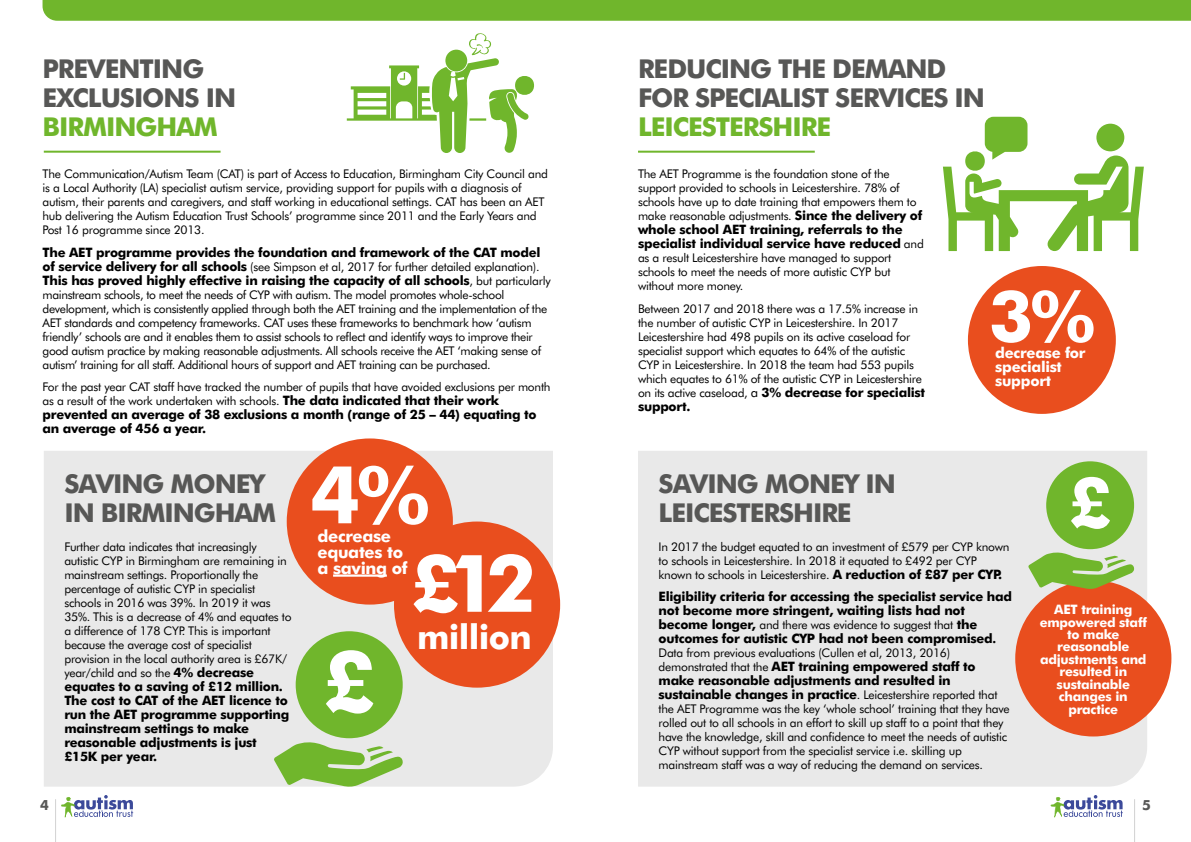
<style>
.page{position:relative;width:1191px;height:842px;background:#fff}
.page>*{position:absolute;margin:0;border:0;box-sizing:border-box;transform-origin:0 0}
.t1{font:700 85.6px "Futura BT";color:#fff}
.t2{font:700 79.8px/88.5px "Futura BT";color:#fff}
.t3{font:700 71.1px "Futura BT";color:#fff}
.t4{font:700 70.3px "Futura BT";color:#fff}
.t5{font:700 34.1px "Futura BT";letter-spacing:-.02em;color:#fff}
.t6{font:700 26px/29px "Futura BT";letter-spacing:-.04em;color:#575756}
.t7{font:700 26px "Futura BT";letter-spacing:-.04em;color:#70b62c}
.t8{font:700 16.7px/15.9px "Futura BT";letter-spacing:-.02em;color:#fff}
.t9{font:700 14.9px/14.2px "Futura BT";letter-spacing:-.02em;color:#fff}
.t10{font:700 14px "Futura BT";color:#575756}
.t11{font:700 13.1px/12.4px "Futura BT";letter-spacing:-.02em;color:#fff;text-align:center}
.t12{font:700 13px/14px "Futura BT";letter-spacing:-.02em;color:#000}
.t13{font:12px/14px "Futura BT";letter-spacing:-.02em;color:#000}
.s1{font-weight:700;font-size:13px}
.s2{font-weight:400;font-size:12px}
.s3{font-weight:400}
.s4{font-size:12px}
</style>
<div class="page">
<div style="left:44px;top:451px;width:509px;height:336px;background:#e9e9e9"></div>
<div style="left:638px;top:451px;width:509px;height:336px;background:#e9e9e9"></div>
<svg style="left:347px;top:33px;width:187px;height:120px"></svg>
<svg style="left:274px;top:739px;width:129px;height:48px;background:#a6cc80"></svg>
<div style="left:296px;top:631px;width:107px;height:107px;background:#70b62c;border-radius:50%"></div>
<div style="left:394px;top:521px;width:166px;height:167px;background:#e94e1e;border-radius:50%"></div>
<div style="left:287px;top:438px;width:166px;height:167px;background:#e94e1e;border-radius:50%"></div>
<hr style="left:333px;top:574px;width:54px;height:3px;background:#fff">
<div style="left:968px;top:266px;width:147px;height:148px;background:#e94e1e;border-radius:50%"></div>
<hr style="left:44px;top:151px;width:176px;height:2px;background:#70b62c">
<hr style="left:638px;top:151px;width:176px;height:2px;background:#70b62c">
<svg style="left:943px;top:117px;width:200px;height:134px"></svg>
<div style="left:1015px;top:580px;width:156px;height:156px;background:#e94e1e;border-radius:50%"></div>
<svg style="left:1028px;top:550px;width:106px;height:39px;background:#a5c575"></svg>
<div style="left:1046px;top:461px;width:88px;height:88px;background:#70b62c;border-radius:50%"></div>
<svg style="left:61px;top:795px;width:72px;height:22px"></svg>
<svg style="left:1050px;top:795px;width:72px;height:22px"></svg>
<hr style="left:55px;top:799px;width:1px;height:43px;background:#d2d2d2">
<hr style="left:1134px;top:799px;width:1px;height:43px;background:#d2d2d2">
<div style="left:43px;top:0;width:1148px;height:21px;background:#70b62c"></div>
<h3 class="t6" style="left:43px;top:54px;width:195px">PREVENTING<br>EXCLUSIONS IN</h3>
<h3 class="t7" style="left:43px;top:110px;width:177px">BIRMINGHAM</h3>
<p class="t13" style="left:43px;top:167px;width:507px">The Communication/Autism Team (CAT) is part of Access to Education, Birmingham City Council and is a Local Authority (LA) specialist autism service, providing support for pupils with a diagnosis of autism, their parents and caregivers, and staff working in educational settings. CAT has been an AET hub delivering the Autism Education Trust Schools’ programme since 2011 and the Early Years and Post 16 programme since 2013.</p>
<p class="t12" style="left:43px;top:245px;width:499px">The AET programme provides the foundation and framework of the CAT model</p>
<p class="t13" style="left:43px;top:259px;width:498px"><span class="s1">of service delivery for all schools</span> (see Simpson et al, 2017 for further detailed explanation).</p>
<p class="t12" style="left:43px;top:273px;width:509px">This has proved highly effective in raising the capacity of all schools<span class="s2">, but particularly</span></p>
<p class="t13" style="left:43px;top:287px;width:506px">mainstream schools, to meet the needs of CYP with autism. The model promotes whole-school development, which is consistently applied through both the AET training and the implementation of the AET standards and competency frameworks. CAT uses these frameworks to benchmark how ‘autism friendly’ schools are and it enables them to assist schools to reflect and identify ways to improve their good autism practice by making reasonable adjustments. All schools receive the AET ‘making sense of autism’ training for all staff. Additional hours of support and AET training can be purchased.</p>
<p class="t13" style="left:43px;top:380px;width:509px">For the past year CAT staff have tracked the number of pupils that have avoided exclusions per month as a result of the work undertaken with schools. <span class="s1">The data indicated that their work</span></p>
<p class="t12" style="left:43px;top:407px;width:496px">prevented an average of 38 exclusions a month (range of 25 – 44) equating to an average of 456 a year.</p>
<h3 class="t6" style="left:638px;top:54px;width:348px">REDUCING THE DEMAND<br>FOR SPECIALIST SERVICES IN</h3>
<h3 class="t7" style="left:638px;top:110px;width:195px">LEICESTERSHIRE</h3>
<p class="t13" style="left:638px;top:167px;width:286px">The AET Programme is the foundation stone of the support provided to schools in Leicestershire. 78% of schools have up to date training that empowers them to make reasonable adjustments. <span class="s1">Since the delivery of</span></p>
<p class="t12" style="left:638px;top:222px;width:287px">whole school AET training, referrals to the specialist individual service have reduced <span class="s2">and</span></p>
<p class="t13" style="left:638px;top:251px;width:255px;text-align:justify">as a result Leicestershire have managed to support schools to meet the needs of more autistic CYP but without more money.</p>
<p class="t13" style="left:638px;top:301px;width:285px">Between 2017 and 2018 there was a 17.5% increase in the number of autistic CYP in Leicestershire. In 2017<br>Leicestershire had 498 pupils on its active caseload for specialist support which equates to 64% of the autistic CYP in Leicestershire. In 2018 the team had 553 pupils which equates to 61% of the autistic CYP in Leicestershire</p>
<p class="t12" style="left:638px;top:385px;width:289px"><span class="s2">on its active caseload,</span> <span class="s3">a</span> 3% decrease for specialist support.</p>
<h3 class="t3" style="left:988px;top:273px;width:107px">3%</h3>
<p class="t9" style="left:995px;top:345px;width:92px">decrease for specialist support</p>
<h2 class="t2" style="left:410px;top:450px;width:127px;text-indent:-100px">4% £12</h2>
<h3 class="t6" style="left:64px;top:469px;width:213px">SAVING MONEY<br>IN BIRMINGHAM</h3>
<h3 class="t6" style="left:658px;top:469px;width:239px">SAVING MONEY IN<br>LEICESTERSHIRE</h3>
<h3 class="t8" style="left:317px;top:528px;width:92px">decrease equates to a saving of</h3>
<p class="t13" style="left:658px;top:539px;width:352px">In 2017 the budget equated to an investment of £579 per CYP known to schools in Leicestershire. In 2018 it equated to £492 per CYP known to schools in Leicestershire. <span class="s1">A reduction of £87 per CYP.</span></p>
<p class="t12" style="left:658px;top:589px;width:355px">Eligibility criteria for accessing the specialist service had not become more stringent, waiting lists had not</p>
<p class="t13" style="left:658px;top:618px;width:320px"><span class="s1">become longer,</span> and there was evidence to suggest that <span class="s1">the</span></p>
<p class="t12" style="left:658px;top:631px;width:339px">outcomes for autistic CYP had not been compromised<span class="s4">.</span></p>
<p class="t13" style="left:658px;top:646px;width:293px">Data from previous evaluations (Cullen et al, 2013, 2016)</p>
<p class="t12" style="left:658px;top:659px;width:340px"><span class="s2">demonstrated that the</span> AET training empowered staff to make reasonable adjustments and resulted in sustainable changes in practice<span class="s2">. Leicestershire reported that</span></p>
<p class="t13" style="left:658px;top:702px;width:353px">the AET Programme was the key ‘whole school’ training that they have rolled out to all schools in an effort to skill up staff to a point that they have the knowledge, skill and confidence to meet the needs of autistic CYP without support from the specialist service i.e. skilling up mainstream staff was a way of reducing the demand on services.</p>
<p class="t13" style="left:64px;top:539px;width:229px">Further data indicates that increasingly autistic CYP in Birmingham are remaining in mainstream settings. Proportionally the percentage of autistic CYP in specialist schools in 2016 was 39%. In 2019 it was 35%. This is a decrease of 4% and equates to a difference of 178 CYP. This is important because the average cost of specialist provision in the local authority area is £67K/ year/child and so the <span class="s1">4% decrease</span></p>
<p class="t12" style="left:64px;top:679px;width:227px">equates to a saving of £12 million.<br>The cost to CAT of the AET licence to run the AET programme supporting mainstream settings to make reasonable adjustments is just £15K per year.</p>
<h3 class="t5" style="left:417px;top:616px;width:116px">million</h3>
<h1 class="t1" style="left:322px;top:629px;width:55px">£</h1>
<h3 class="t4" style="left:1068px;top:460px;width:45px">£</h3>
<p class="t11" style="left:1039px;top:603px;width:109px">AET training empowered staff to make reasonable adjustments and resulted in sustainable changes in practice</p>
<p class="t10" style="left:40px;top:797px;width:10px">4</p>
<p class="t10" style="left:1142px;top:797px;width:10px">5</p>
</div>
